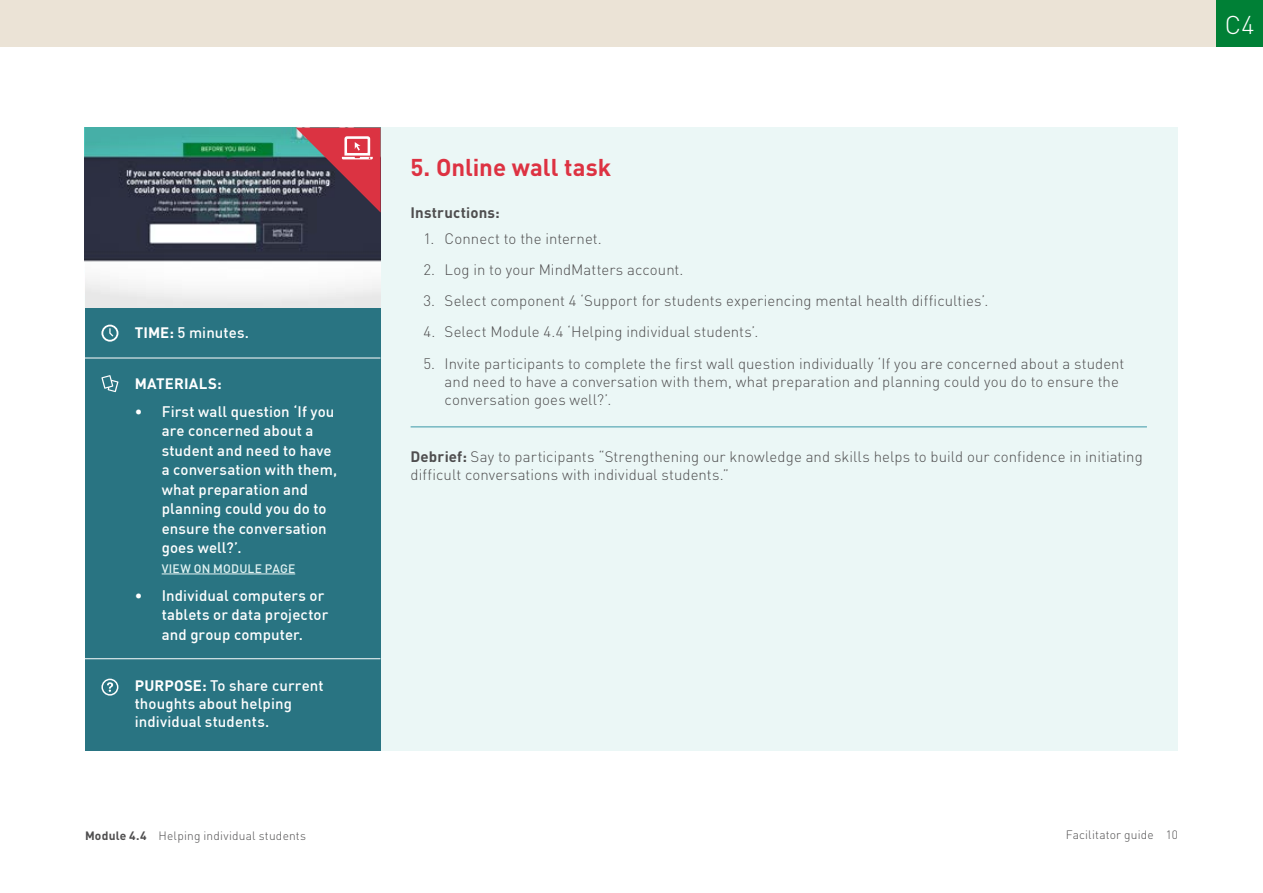
<style>
.page{position:relative;width:1263px;height:893px;background:#fff}
.page>*{position:absolute;margin:0;border:0;box-sizing:border-box;transform-origin:0 0}
.t1{font:300 25.5px "DIN Pro";color:#fff}
.Subhead_1{font:700 24px "DIN Pro";color:#dd3242}
.number_list{font:300 15px/18px "DIN Pro";letter-spacing:.005em;color:#4f4e4f}
.body_1{font:500 15px/19.5px "DIN Pro";letter-spacing:.01em;color:#fff}
.body_1-2{font:700 15px "DIN Pro";letter-spacing:.01em;color:#4f4e4f}
.body_1-3{font:700 15px "DIN Pro";letter-spacing:.015em;color:#fff}
.t2{font:300 12px "DIN Pro";letter-spacing:.015em;color:#4f4e4f}
.t3{font:500 12px "DIN Pro";letter-spacing:.015em;color:#e2f3f3}
.s1{font-weight:700}
</style>
<div class="page">
<div style="left:1px;top:0;width:1262px;height:47px;background:#ebe3d6"></div>
<div style="left:1216px;top:0;width:47px;height:47px;background:#008036"></div>
<div style="left:85px;top:128px;width:1093px;height:623px;background:#ebf7f6"></div>
<div style="left:85px;top:128px;width:295px;height:623px;background:#297482"></div>
<svg style="left:101px;top:325px;width:17px;height:17px"></svg>
<svg style="left:101px;top:375px;width:18px;height:17px"></svg>
<div style="left:101px;top:679px;width:18px;height:17px;border:2px solid #fff;border-radius:50%"></div>
<svg style="left:107px;top:682px;width:6px;height:10px"></svg>
<hr style="left:85px;top:358px;width:295px;height:1px;background:#fff">
<hr style="left:85px;top:658px;width:295px;height:1px;background:#fff">
<img style="left:85px;top:128px;width:296px;height:179px">
<svg style="left:296px;top:128px;width:85px;height:85px;background:#8d4855"></svg>
<hr style="left:162px;top:574px;width:133px;height:1px;background:#e2f3f3">
<h1 class="t1" style="left:1225px;top:5px;width:31px">C4</h1>
<p class="body_1" style="left:135px;top:322px;width:116px"><span class="s1">TIME:</span> 5 minutes.</p>
<p class="body_1-3" style="left:135px;top:371px;width:88px">MATERIALS:</p>
<p class="body_1" style="left:162px;top:401px;width:177px;text-indent:-27px">• First wall question ‘If you are concerned about a student and need to have a conversation with them, what preparation and planning could you do to ensure the conversation goes well?’.</p>
<p class="t3" style="left:162px;top:560px;width:135px">VIEW ON MODULE PAGE</p>
<p class="body_1" style="left:162px;top:585px;width:168px;text-indent:-27px">• Individual computers or tablets or data projector and group computer.</p>
<p class="body_1" style="left:135px;top:676px;width:190px;line-height:18px"><span class="s1">PURPOSE:</span> To share current thoughts about helping individual students.</p>
<h2 class="Subhead_1" style="left:411px;top:147px;width:202px">5. Online wall task</h2>
<p class="body_1-2" style="left:411px;top:200px;width:91px">Instructions:</p>
<p class="number_list" style="left:423px;top:229px;width:180px">1. Connect to the internet.</p>
<p class="number_list" style="left:423px;top:260px;width:262px">2. Log in to your MindMatters account.</p>
<p class="number_list" style="left:423px;top:291px;width:566px">3. Select component 4 ‘Support for students experiencing mental health difficulties’.</p>
<p class="number_list" style="left:423px;top:322px;width:337px">4. Select Module 4.4 ‘Helping individual students’.</p>
<p class="number_list" style="left:445px;top:353px;width:681px;text-indent:-21px">5. Invite participants to complete the first wall question individually ‘If you are concerned about a student and need to have a conversation with them, what preparation and planning could you do to ensure the conversation goes well?’.</p>
<p class="number_list" style="left:411px;top:446px;width:734px"><span class="s1">Debrief:</span> Say to participants “Strengthening our knowledge and skills helps to build our confidence in initiating difficult conversations with individual students.”</p>
<p class="t2" style="left:85px;top:826px;width:223px"><span class="s1">Module 4.4</span> Helping individual students</p>
<p class="t2" style="left:1066px;top:826px;width:114px">Facilitator guide 10</p>
</div>
